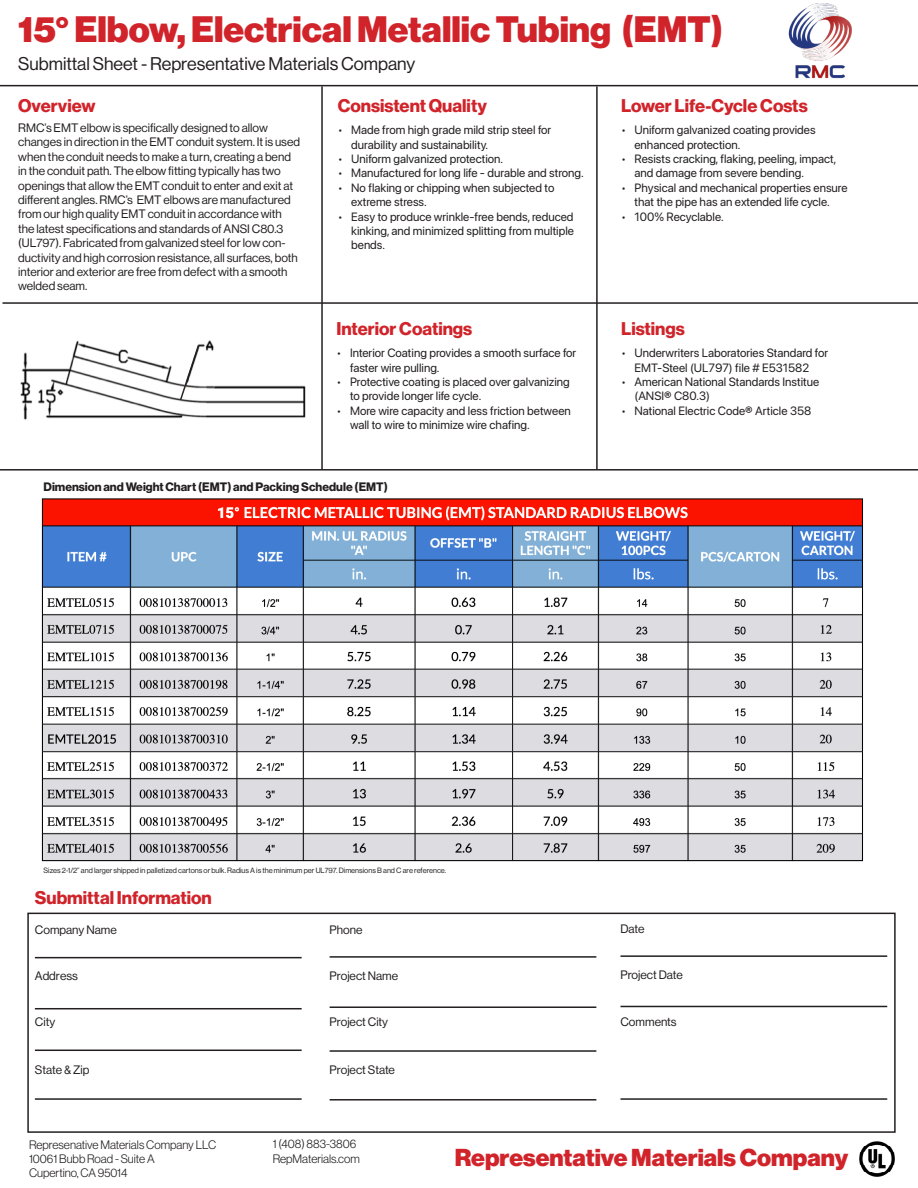
<style>
.page{position:relative;width:918px;height:1188px;background:#fff}
.page>*{position:absolute;margin:0;border:0;box-sizing:border-box;transform-origin:0 0}
.t1{font:36px "N Haas Grotesk DS Pro 95 Blk";color:#d1232a}
.t2{font:24px "N Haas Grotesk DS Pro 95 Blk";color:#d1232a}
.t3{font:18px "N Haas Grotesk DS Pro 75 Bd";color:#d1232a}
.t4{font:18px "N Haas Grotesk DS Pro 55 Rg";color:#231f20}
.t5{font:12px/14.4px "SF Pro Display";color:#231f20}
.t6{font:12px/14.4px "N Haas Grotesk DS Pro 55 Rg";color:#231f20}
.t7{font:12px "N Haas Grotesk DS Pro 45 Lt";color:#231f20}
.t8{font:12px "N Haas Grotesk DS Pro 75 Bd";color:#231f20}
.t9{font:7.5px "N Haas Grotesk DS Pro 55 Rg";color:#231f20}
</style>
<div class="page">
<img style="left:788px;top:4px;width:64px;height:75px">
<hr style="left:0;top:85px;width:918px;height:1px;background:#231f20">
<hr style="left:596px;top:86px;width:2px;height:384px;background:#231f20">
<div style="left:27px;top:913px;width:869px;height:220px;border:2px solid #231f20"></div>
<hr style="left:35px;top:957px;width:267px;height:1px;background:#231f20">
<hr style="left:35px;top:1008px;width:267px;height:1px;background:#231f20">
<hr style="left:35px;top:1050px;width:267px;height:1px;background:#231f20">
<hr style="left:35px;top:1098px;width:267px;height:2px;background:#231f20">
<hr style="left:330px;top:956px;width:266px;height:2px;background:#231f20">
<hr style="left:330px;top:1006px;width:266px;height:2px;background:#231f20">
<hr style="left:330px;top:1050px;width:266px;height:2px;background:#231f20">
<hr style="left:330px;top:1099px;width:266px;height:2px;background:#231f20">
<hr style="left:620px;top:955px;width:267px;height:2px;background:#231f20">
<hr style="left:620px;top:1006px;width:267px;height:1px;background:#231f20">
<hr style="left:620px;top:1098px;width:267px;height:2px;background:#231f20">
<hr style="left:321px;top:86px;width:2px;height:384px;background:#231f20">
<hr style="left:0;top:469px;width:918px;height:2px;background:#231f20">
<hr style="left:2px;top:302px;width:916px;height:2px;background:#231f20">
<img style="left:859px;top:1141px;width:36px;height:36px">
<img style="left:20px;top:340px;width:286px;height:80px">
<img style="left:41px;top:498px;width:822px;height:364px">
<svg style="left:179px;top:344px;width:21px;height:58px"></svg>
<p class="t1" style="left:18px;top:8px;width:706px">15° Elbow, Electrical Metallic Tubing (EMT)</p>
<p class="t4" style="left:18px;top:53px;width:399px">Submittal Sheet - Representative Materials Company</p>
<p class="t3" style="left:18px;top:95px;width:79px">Overview</p>
<p class="t6" style="left:18px;top:121px;width:283px">RMC’s EMT elbow is specifically designed to allow changes in direction in the EMT conduit system. It is used when the conduit needs to make a turn, creating a bend in the conduit path. The elbow fitting typically has two openings that allow the EMT conduit to enter and exit at different angles. RMC’s EMT elbows are manufactured from our high quality EMT conduit in accordance with the latest specifications and standards of ANSI C80.3 (UL797). Fabricated from galvanized steel for low con&shy;ductivity and high corrosion resistance, all surfaces, both interior and exterior are free from defect with a smooth welded seam.</p>
<p class="t3" style="left:338px;top:95px;width:151px">Consistent Quality</p>
<p class="t5" style="left:351px;top:123px;width:201px;text-indent:-14px">• Made from high grade mild strip steel for durability and sustainability.</p>
<p class="t5" style="left:338px;top:152px;width:167px">• Uniform galvanized protection.</p>
<p class="t5" style="left:338px;top:166px;width:248px">• Manufactured for long life - durable and strong.</p>
<p class="t5" style="left:351px;top:180px;width:205px;text-indent:-14px">• No flaking or chipping when subjected to extreme stress.</p>
<p class="t5" style="left:351px;top:209px;width:224px;text-align:justify;text-indent:-14px">• Easy to produce wrinkle-free bends, reduced kinking, and minimized splitting from multiple bends.</p>
<p class="t3" style="left:621px;top:95px;width:188px">Lower Life-Cycle Costs</p>
<p class="t5" style="left:634px;top:123px;width:183px;text-indent:-14px">• Uniform galvanized coating provides enhanced protection.</p>
<p class="t5" style="left:634px;top:152px;width:203px;text-indent:-14px">• Resists cracking, flaking, peeling, impact, and damage from severe bending.</p>
<p class="t5" style="left:621px;top:180px;width:228px;text-align:center">• Physical and mechanical properties ensure that the pipe has an extended life cycle.</p>
<p class="t5" style="left:621px;top:209px;width:104px">• 100% Recyclable.</p>
<p class="t3" style="left:337px;top:318px;width:137px">Interior Coatings</p>
<p class="t5" style="left:350px;top:346px;width:228px;text-indent:-14px">• Interior Coating provides a smooth surface for faster wire pulling.</p>
<p class="t5" style="left:350px;top:375px;width:221px;text-indent:-14px">• Protective coating is placed over galvanizing to provide longer life cycle.</p>
<p class="t5" style="left:350px;top:403px;width:222px;text-indent:-14px">• More wire capacity and less friction between wall to wire to minimize wire chafing.</p>
<p class="t8" style="left:44px;top:480px;width:346px">Dimension and Weight Chart (EMT) and Packing Schedule (EMT)</p>
<p class="t3" style="left:621px;top:318px;width:65px">Listings</p>
<p class="t5" style="left:621px;top:346px;width:209px;text-align:center">• Underwriters Laboratories Standard for<br>EMT-Steel (UL797) file # E531582</p>
<p class="t5" style="left:634px;top:375px;width:186px;text-indent:-14px">• American National Standards Institue (ANSI® C80.3)</p>
<p class="t5" style="left:621px;top:403px;width:192px">• National Electric Code® Article 358</p>
<p class="t9" style="left:44px;top:866px;width:404px">Sizes 2-1/2” and larger shipped in palletized cartons or bulk. Radius A is the minimum per UL797. Dimensions B and C are reference.</p>
<p class="t3" style="left:35px;top:887px;width:178px">Submittal Information</p>
<p class="t6" style="left:35px;top:922px;width:83px">Company Name</p>
<p class="t6" style="left:35px;top:969px;width:45px">Address</p>
<p class="t6" style="left:35px;top:1015px;width:22px">City</p>
<p class="t6" style="left:35px;top:1063px;width:56px">State &amp; Zip</p>
<p class="t6" style="left:330px;top:922px;width:34px">Phone</p>
<p class="t6" style="left:330px;top:969px;width:70px">Project Name</p>
<p class="t6" style="left:330px;top:1015px;width:60px">Project City</p>
<p class="t6" style="left:330px;top:1063px;width:67px">Project State</p>
<p class="t6" style="left:620px;top:922px;width:26px">Date</p>
<p class="t6" style="left:620px;top:968px;width:64px">Project Date</p>
<p class="t6" style="left:620px;top:1014px;width:58px">Comments</p>
<p class="t7" style="left:29px;top:1138px;width:189px">Represenative Materials Company LLC</p>
<p class="t7" style="left:29px;top:1152px;width:127px">10061 Bubb Road - Suite A</p>
<p class="t7" style="left:29px;top:1166px;width:100px">Cupertino, CA 95014</p>
<p class="t7" style="left:273px;top:1137px;width:85px">1 (408) 883-3806</p>
<p class="t7" style="left:273px;top:1152px;width:89px">RepMaterials.com</p>
<p class="t2" style="left:455px;top:1144px;width:395px">Representative Materials Company</p>
</div>
